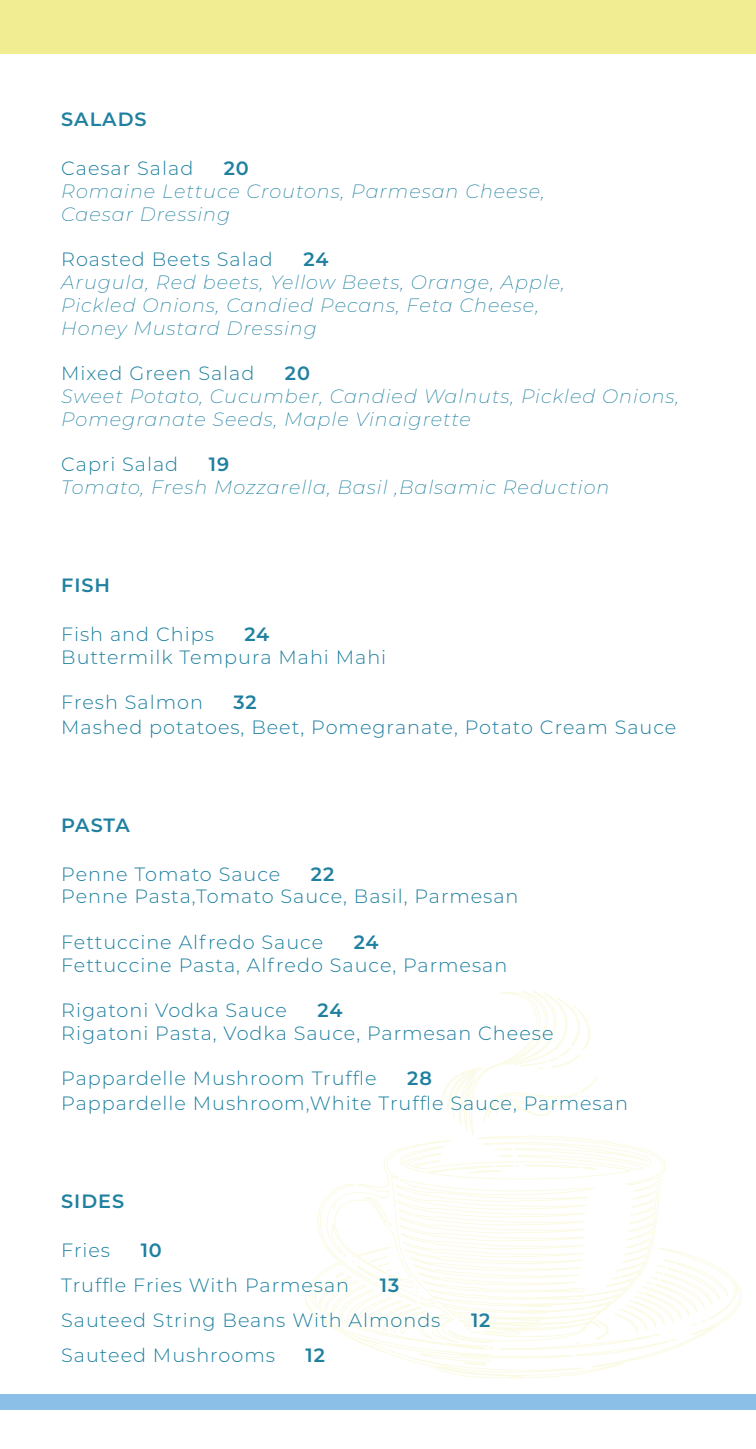
<style>
.page{position:relative;width:756px;height:1449px;background:#fff}
.page>*{position:absolute;margin:0;border:0;box-sizing:border-box;transform-origin:0 0}
.t1{font:300 19.25px "Montserrat";letter-spacing:.05em;color:#1f80a0}
.t2{font:italic 200 19.25px/22.8px "Montserrat";letter-spacing:.05em;color:#1f80a0}
.t3{font:600 19.25px "Montserrat";letter-spacing:.05em;color:#1f80a0}
</style>
<div class="page">
<svg style="left:305px;top:990px;width:437px;height:388px"></svg>
<div style="left:0;top:0;width:756px;height:54px;background:#f1ed92"></div>
<div style="left:3px;top:1394px;width:753px;height:16px;background:#8bbfe7"></div>
<div style="left:0;top:1394px;width:6px;height:16px;background:#8bbfe7"></div>
<p class="t3" style="left:61px;top:106px;width:87px">SALADS</p>
<p class="t1" style="left:61px;top:155px;width:134px">Caesar Salad</p>
<p class="t3" style="left:224px;top:155px;width:27px">20</p>
<p class="t2" style="left:61px;top:179px;width:485px">Romaine Lettuce Croutons, Parmesan Cheese,<br>Caesar Dressing</p>
<p class="t1" style="left:61px;top:246px;width:213px">Roasted Beets Salad</p>
<p class="t3" style="left:303px;top:246px;width:26px">24</p>
<p class="t2" style="left:61px;top:270px;width:505px">Arugula, Red beets, Yellow Beets, Orange, Apple,<br>Pickled Onions, Candied Pecans, Feta Cheese,<br>Honey Mustard Dressing</p>
<p class="t1" style="left:61px;top:360px;width:195px">Mixed Green Salad</p>
<p class="t3" style="left:285px;top:360px;width:27px">20</p>
<p class="t2" style="left:61px;top:384px;width:620px">Sweet Potato, Cucumber, Candied Walnuts, Pickled Onions,<br>Pomegranate Seeds, Maple Vinaigrette</p>
<p class="t1" style="left:61px;top:451px;width:119px">Capri Salad</p>
<p class="t3" style="left:209px;top:451px;width:22px">19</p>
<p class="t2" style="left:61px;top:475px;width:550px">Tomato, Fresh Mozzarella, Basil ,Balsamic Reduction</p>
<p class="t3" style="left:61px;top:571px;width:50px">FISH</p>
<p class="t1" style="left:61px;top:621px;width:154px">Fish and Chips</p>
<p class="t3" style="left:244px;top:620px;width:26px">24</p>
<p class="t1" style="left:61px;top:644px;width:327px">Buttermilk Tempura Mahi Mahi</p>
<p class="t1" style="left:61px;top:689px;width:143px">Fresh Salmon</p>
<p class="t3" style="left:234px;top:689px;width:25px">32</p>
<p class="t1" style="left:61px;top:714px;width:617px">Mashed potatoes, Beet, Pomegranate, Potato Cream Sauce</p>
<p class="t3" style="left:61px;top:811px;width:70px">PASTA</p>
<p class="t1" style="left:61px;top:861px;width:221px">Penne Tomato Sauce</p>
<p class="t3" style="left:311px;top:860px;width:25px">22</p>
<p class="t1" style="left:61px;top:883px;width:459px">Penne Pasta,Tomato Sauce, Basil, Parmesan</p>
<p class="t1" style="left:61px;top:929px;width:263px">Fettuccine Alfredo Sauce</p>
<p class="t3" style="left:354px;top:928px;width:26px">24</p>
<p class="t1" style="left:61px;top:952px;width:448px">Fettuccine Pasta, Alfredo Sauce, Parmesan</p>
<p class="t1" style="left:61px;top:997px;width:227px">Rigatoni Vodka Sauce</p>
<p class="t3" style="left:318px;top:997px;width:26px">24</p>
<p class="t1" style="left:61px;top:1020px;width:494px">Rigatoni Pasta, Vodka Sauce, Parmesan Cheese</p>
<p class="t1" style="left:61px;top:1066px;width:317px">Pappardelle Mushroom Truffle</p>
<p class="t3" style="left:407px;top:1065px;width:26px">28</p>
<p class="t1" style="left:61px;top:1090px;width:568px">Pappardelle Mushroom,White Truffle Sauce, Parmesan</p>
<p class="t3" style="left:61px;top:1187px;width:65px">SIDES</p>
<p class="t1" style="left:61px;top:1237px;width:50px">Fries</p>
<p class="t3" style="left:141px;top:1236px;width:23px">10</p>
<p class="t1" style="left:61px;top:1272px;width:290px">Truffle Fries With Parmesan</p>
<p class="t3" style="left:380px;top:1271px;width:21px">13</p>
<p class="t1" style="left:61px;top:1307px;width:381px">Sauteed String Beans With Almonds</p>
<p class="t3" style="left:471px;top:1306px;width:21px">12</p>
<p class="t1" style="left:61px;top:1342px;width:215px">Sauteed Mushrooms</p>
<p class="t3" style="left:306px;top:1341px;width:21px">12</p>
</div>
